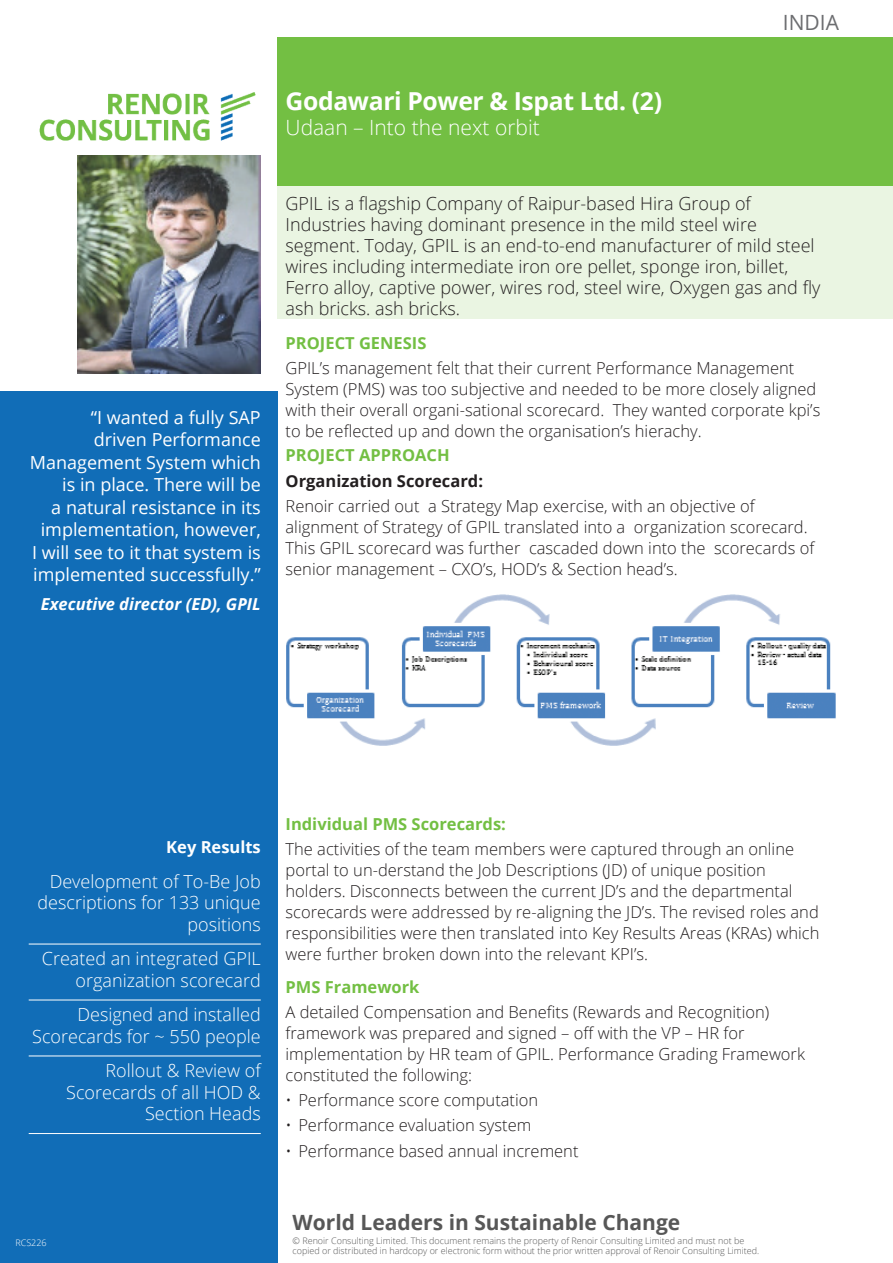
<style>
.page{position:relative;width:893px;height:1263px;background:#fff}
.page>*{position:absolute;margin:0;border:0;box-sizing:border-box;transform-origin:0 0}
.Main_Title{font:700 24.75px "Open Sans";letter-spacing:-.015em;color:#fff}
.t1{font:700 21px "Open Sans";color:#575757}
.Tagline{font:300 21px "Open Sans";color:#fff}
.t2{font:21px "Open Sans";color:#6c6d70}
.Main_Para{font:300 18px/21px "Open Sans";color:#231f20}
.Key_Results_underlin{font:300 18px/21.6px "Open Sans";color:#fff;text-align:right}
.Testimonial{font:18px/22.5px "Open Sans";color:#fff;text-align:right}
.General_Para{font:300 16.5px/21px "Open Sans";color:#231f20}
.Section_Titles{font:700 16.5px "Open Sans";color:#73bf43}
.Testimonial_name_des{font:italic 700 16.5px "Open Sans";color:#fff}
.Sub-section{font:700 16.5px "Open Sans";color:#231f20}
.General_Para-2{font:700 16.5px "Open Sans";color:#73bf43}
.Key_Results{font:700 16.5px "Open Sans";color:#fff}
.t3{font:300 9px/10.5px "Open Sans";color:#575757}
.t4{font:300 9px "Open Sans";color:#fff}
</style>
<div class="page">
<div style="left:277px;top:37px;width:615px;height:149px;background:#73bf43"></div>
<img style="left:39px;top:93px;width:216px;height:47px">
<div style="left:0;top:392px;width:277px;height:871px;background:#116db7"></div>
<div style="left:277px;top:186px;width:615px;height:133px;background:#eaf5e2"></div>
<hr style="left:29px;top:944px;width:232px;height:1px;background:#fff">
<hr style="left:29px;top:1000px;width:232px;height:1px;background:#fff">
<hr style="left:29px;top:1055px;width:232px;height:1px;background:#fff">
<hr style="left:29px;top:1133px;width:232px;height:1px;background:#fff">
<img style="left:286px;top:595px;width:550px;height:151px">
<img style="left:78px;top:156px;width:183px;height:217px">
<p class="Testimonial" style="left:30px;top:406px;width:232px">“I wanted a fully SAP<br>driven Performance<br>Management System which is in place. There will be<br>a natural resistance in its implementation, however,<br>I will see to it that system is implemented successfully.”</p>
<p class="Testimonial_name_des" style="left:41px;top:592px;width:221px">Executive director (ED), GPIL</p>
<p class="Main_Title" style="left:286px;top:84px;width:378px">Godawari Power &amp; Ispat Ltd. (2)</p>
<p class="Tagline" style="left:286px;top:113px;width:256px">Udaan – Into the next orbit</p>
<p class="t2" style="left:783px;top:8px;width:58px">INDIA</p>
<p class="Main_Para" style="left:286px;top:193px;width:536px">GPIL is a flagship Company of Raipur-based Hira Group of Industries having dominant presence in the mild steel wire segment. Today, GPIL is an end-to-end manufacturer of mild steel wires including intermediate iron ore pellet, sponge iron, billet, Ferro alloy, captive power, wires rod, steel wire, Oxygen gas and fly ash bricks. ash bricks.</p>
<p class="Section_Titles" style="left:286px;top:331px;width:142px">PROJECT GENESIS</p>
<p class="General_Para" style="left:286px;top:357px;width:536px">GPIL’s management felt that their current Performance Management System (PMS) was too subjective and needed to be more closely aligned with their overall organi-sational scorecard. They wanted corporate kpi’s to be reflected up and down the organisation’s hierachy.</p>
<p class="General_Para-2" style="left:286px;top:443px;width:166px">PROJECT APPROACH</p>
<p class="Sub-section" style="left:286px;top:469px;width:199px">Organization Scorecard:</p>
<p class="General_Para" style="left:286px;top:495px;width:530px">Renoir carried out a Strategy Map exercise, with an objective of alignment of Strategy of GPIL translated into a organization scorecard.<br>This GPIL scorecard was further cascaded down into the scorecards of senior management – CXO’s, HOD’s &amp; Section head’s.</p>
<p class="Key_Results" style="left:166px;top:836px;width:96px">Key Results</p>
<p class="Key_Results_underlin" style="left:37px;top:870px;width:225px">Development of To-Be Job descriptions for 133 unique positions</p>
<p class="Key_Results_underlin" style="left:42px;top:947px;width:220px">Created an integrated GPIL organization scorecard</p>
<p class="Key_Results_underlin" style="left:32px;top:1003px;width:230px">Designed and installed<br>Scorecards for ~ 550 people</p>
<p class="Key_Results_underlin" style="left:66px;top:1059px;width:196px">Rollout &amp; Review of<br>Scorecards of all HOD &amp;<br>Section Heads</p>
<p class="t4" style="left:15px;top:1237px;width:33px">RCS226</p>
<p class="Section_Titles" style="left:286px;top:812px;width:222px">Individual PMS Scorecards:</p>
<p class="General_Para" style="left:286px;top:838px;width:535px">The activities of the team members were captured through an online portal to un-derstand the Job Descriptions (JD) of unique position holders. Disconnects between the current JD’s and the departmental scorecards were addressed by re-aligning the JD’s. The revised roles and responsibilities were then translated into Key Results Areas (KRAs) which were further broken down into the relevant KPI’s.</p>
<p class="Section_Titles" style="left:286px;top:975px;width:135px">PMS Framework</p>
<p class="General_Para" style="left:286px;top:1001px;width:521px">A detailed Compensation and Benefits (Rewards and Recognition) framework was prepared and signed – off with the VP – HR for implementation by HR team of GPIL. Performance Grading Framework constituted the following:</p>
<p class="General_Para" style="left:286px;top:1089px;width:254px">• Performance score computation</p>
<p class="General_Para" style="left:286px;top:1114px;width:247px">• Performance evaluation system</p>
<p class="General_Para" style="left:286px;top:1140px;width:294px">• Performance based annual increment</p>
<p class="t1" style="left:293px;top:1208px;width:389px">World Leaders in Sustainable Change</p>
<p class="t3" style="left:293px;top:1235px;width:468px">© Renoir Consulting Limited. This document remains the property of Renoir Consulting Limited and must not be copied or distributed in hardcopy or electronic form without the prior written approval of Renoir Consulting Limited.</p>
</div>
